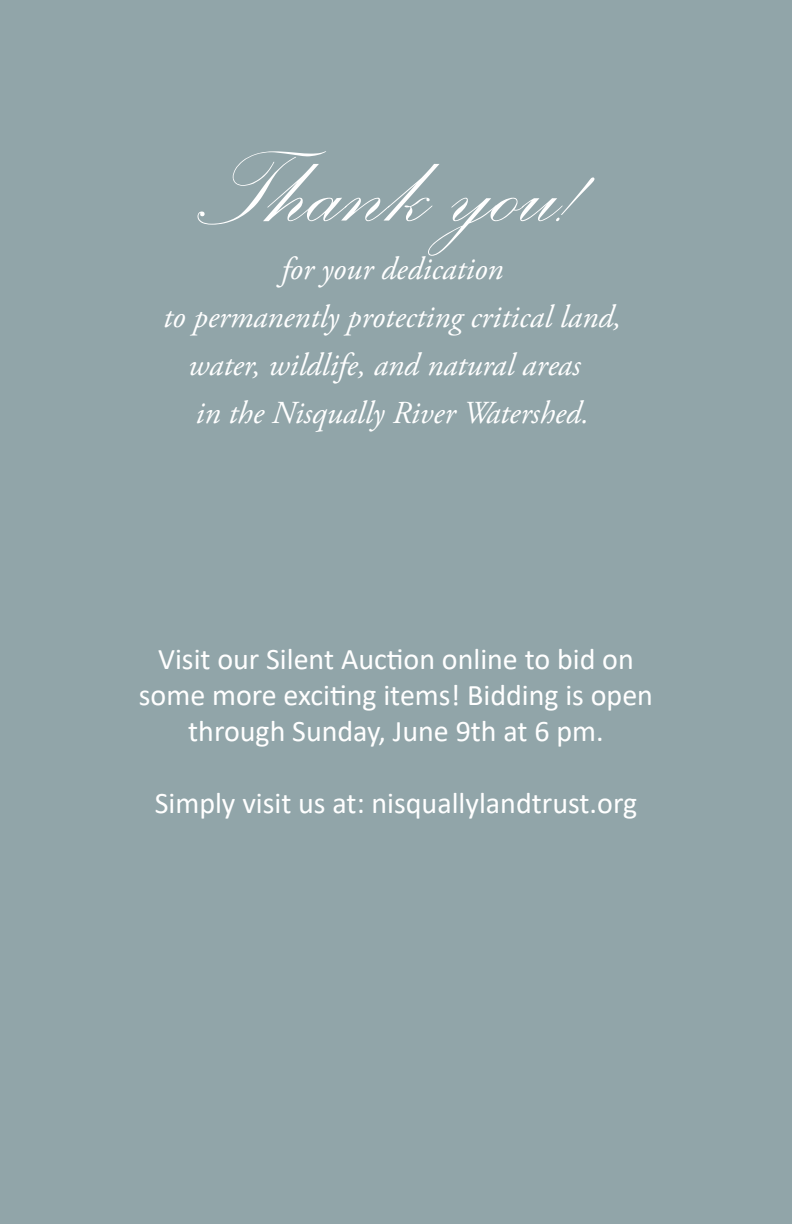
<style>
.page{position:relative;width:792px;height:1224px;background:#91a5a9}
.page>*{position:absolute;margin:0;border:0;box-sizing:border-box;transform-origin:0 0}
.t1{font:132.8px "Palace Script";color:#fff}
.t2{font:italic 32px/48px "Adobe Garamond Pro";color:#fff;text-align:center}
.t3{font:30px/36px "Calibri";color:#fff;text-align:center}
</style>
<div class="page">
<h1 class="t1" style="left:194px;top:102px;width:391px">Thank you!</h1>
<p class="t2" style="left:163px;top:245px;width:459px">for your dedication<br>to permanently protecting critical land, water, wildlife, and natural areas<br>in the Nisqually River Watershed.</p>
<p class="t3" style="left:139px;top:641px;width:516px">Visit our Silent Auction online to bid on some more exciting items! Bidding is open through Sunday, June 9th at 6 pm.</p>
<p class="t3" style="left:155px;top:785px;width:484px">Simply visit us at: nisquallylandtrust.org</p>
</div>
